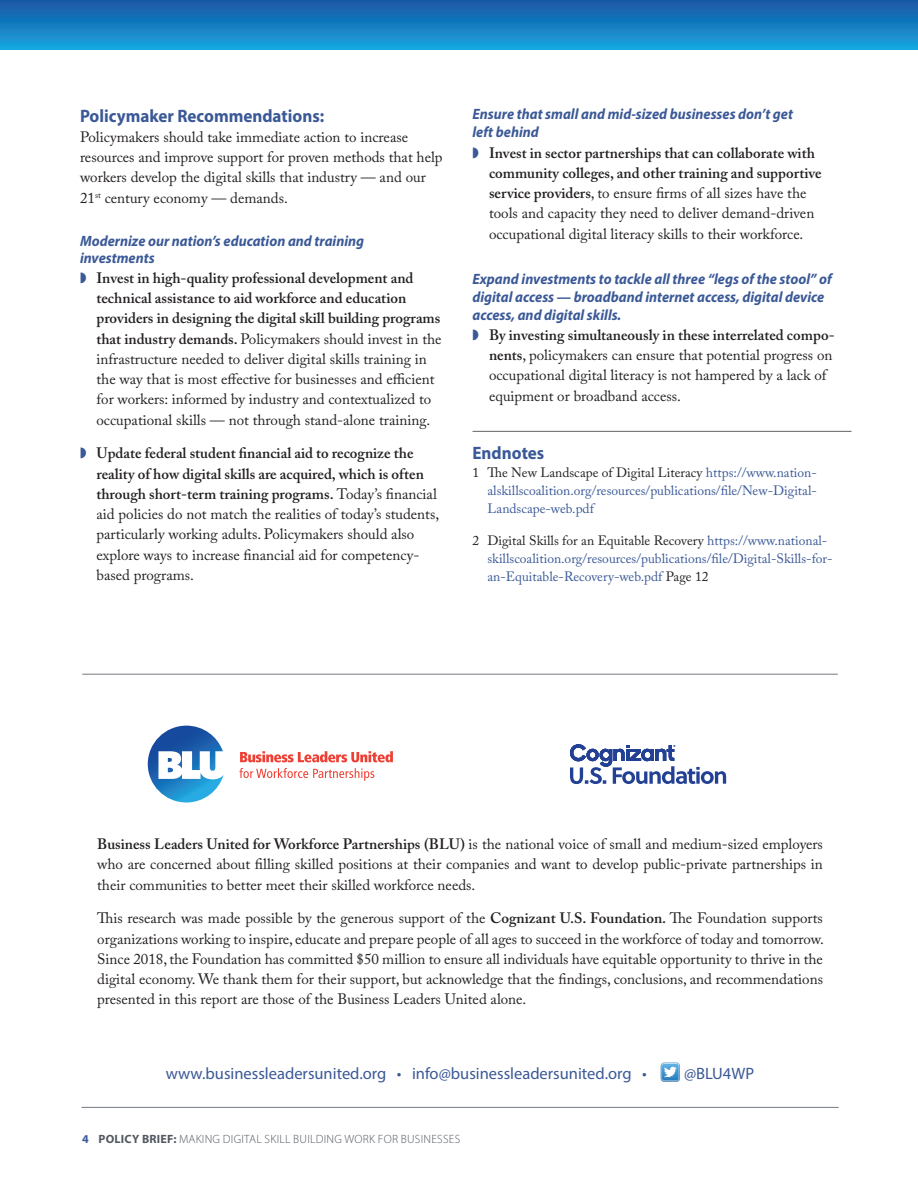
<style>
.page{position:relative;width:918px;height:1188px;background:#fff}
.page>*{position:absolute;margin:0;border:0;box-sizing:border-box;transform-origin:0 0}
.t1{font:700 18px "Myriad Pro";color:#3b5997;scale:.95 1}
.t2{font:16.5px "Myriad Pro";color:#3b5997}
.t3{font:15px/20.2px "Adobe Caslon Pro";color:#231f20}
.t4{font:italic 700 15px/18px "Myriad Pro";color:#3b5997;scale:.95 1}
.t5{font:13.5px/18px "Adobe Caslon Pro";color:#3b5997;text-align:justify}
.t6{font:300 12px "Myriad Pro";letter-spacing:.02em;color:#535860}
.s1{font-weight:600}
.s2{color:#231f20}
.s3{font-weight:700;color:#3b5997}
.s4{font-weight:700}
</style>
<div class="page">
<hr style="left:81px;top:1107px;width:758px;height:1px;background:#747880">
<div style="left:0;top:0;width:918px;height:50px;background:linear-gradient(to bottom,#1754a2,#16a5de)"></div>
<svg style="left:148px;top:726px;width:76px;height:76px"></svg>
<svg style="left:240px;top:751px;width:153px;height:11px"></svg>
<svg style="left:239px;top:768px;width:135px;height:13px"></svg>
<hr style="left:472px;top:431px;width:379px;height:1px;background:#636366">
<hr style="left:82px;top:674px;width:756px;height:1px;background:#747880">
<svg style="left:570px;top:744px;width:156px;height:40px"></svg>
<svg style="left:661px;top:1063px;width:19px;height:19px"></svg>
<p class="t1" style="left:80px;top:104px;width:259px">Policymaker Recommendations:</p>
<p class="t3" style="left:80px;top:126px;width:364px">Policymakers should take immediate action to increase resources and improve support for proven methods that help workers develop the digital skills that industry — and our 21<sup>st</sup> century economy — demands.</p>
<p class="t4" style="left:80px;top:232px;width:301px;line-height:16.5px">Modernize our nation’s education and training investments</p>
<p class="t3" style="left:97px;top:267px;width:347px"><span class="s1">Invest in high-quality professional development and technical assistance to aid workforce and education providers in designing the digital skill building programs that industry demands.</span> Policymakers should invest in the infrastructure needed to deliver digital skills training in the way that is most effective for businesses and efficient for workers: informed by industry and contextualized to occupational skills — not through stand-alone training.</p>
<p class="t3" style="left:97px;top:443px;width:344px"><span class="s1">Update federal student financial aid to recognize the reality of how digital skills are acquired, which is often through short-term training programs.</span> Today’s financial aid policies do not match the realities of today’s students, particularly working adults. Policymakers should also explore ways to increase financial aid for competency&shy;based programs.</p>
<p class="t4" style="left:472px;top:105px;width:339px">Ensure that small and mid-sized businesses don’t get left behind</p>
<p class="t3" style="left:489px;top:142px;width:334px"><span class="s1">Invest in sector partnerships that can collaborate with community colleges, and other training and supportive service providers</span>, to ensure firms of all sizes have the tools and capacity they need to deliver demand-driven occupational digital literacy skills to their workforce.</p>
<p class="t4" style="left:472px;top:269px;width:380px">Expand investments to tackle all three “legs of the stool” of digital access — broadband internet access, digital device access, and digital skills.</p>
<p class="t3" style="left:489px;top:324px;width:347px"><span class="s1">By investing simultaneously in these interrelated compo&shy;nents</span>, policymakers can ensure that potential progress on occupational digital literacy is not hampered by a lack of equipment or broadband access.</p>
<p class="t1" style="left:472px;top:441px;width:77px">Endnotes</p>
<p class="t5" style="left:487px;top:464px;width:331px;text-indent:-15px"><span class="s2">1 The New Landscape of Digital Literacy</span> https://www.nation&shy;alskillscoalition.org/resources/publications/file/New-Digital-Landscape-web.pdf</p>
<p class="t5" style="left:487px;top:531px;width:347px;text-align:left;text-indent:-15px"><span class="s2">2 Digital Skills for an Equitable Recovery</span> https://www.national&shy;skillscoalition.org/resources/publications/file/Digital-Skills-for&shy;an-Equitable-Recovery-web.pdf <span class="s2">Page 12</span></p>
<p class="t3" style="left:97px;top:834px;width:727px;text-align:justify"><span class="s1">Business Leaders United for Workforce Partnerships (BLU)</span> is the national voice of small and medium-sized employers who are concerned about filling skilled positions at their companies and want to develop public-private partnerships in their communities to better meet their skilled workforce needs.</p>
<p class="t3" style="left:97px;top:908px;width:728px;text-align:justify">This research was made possible by the generous support of the <span class="s1">Cognizant U.S. Foundation.</span> The Foundation supports organizations working to inspire, educate and prepare people of all ages to succeed in the workforce of today and tomorrow.<br>Since 2018, the Foundation has committed $50 million to ensure all individuals have equitable opportunity to thrive in the digital economy. We thank them for their support, but acknowledge that the findings, conclusions, and recommendations presented in this report are those of the Business Leaders United alone.</p>
<p class="t2" style="left:166px;top:1063px;width:482px">www.businessleadersunited.org • info@businessleadersunited.org •</p>
<p class="t2" style="left:684px;top:1063px;width:72px">@BLU4WP</p>
<p class="t6" style="left:82px;top:1132px;width:380px"><span class="s3">4</span> <span class="s4">POLICY BRIEF:</span> MAKING DIGITAL SKILL BUILDING WORK FOR BUSINESSES</p>
</div>
